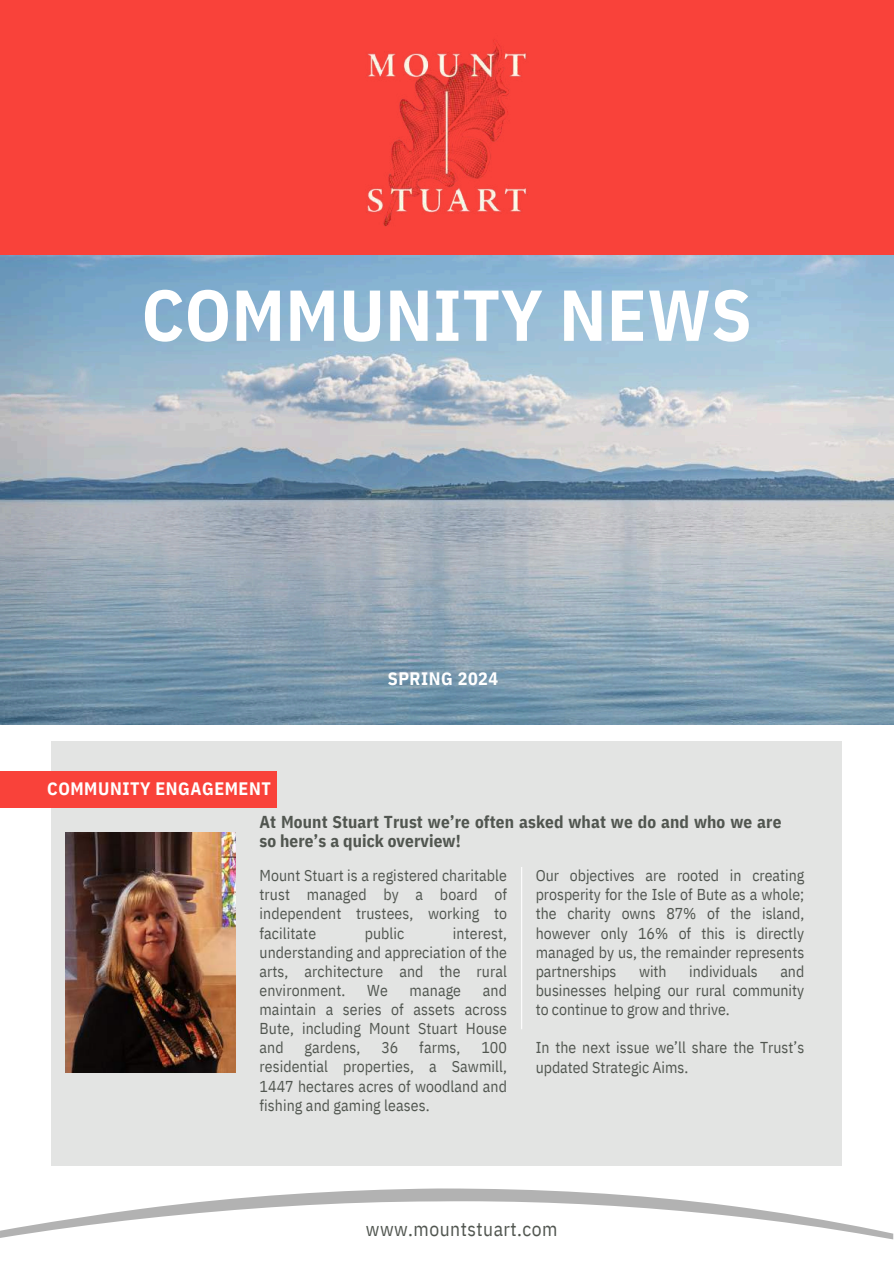
<style>
.page{position:relative;width:894px;height:1264px;background:#fff}
.page>*{position:absolute;margin:0;border:0;box-sizing:border-box;transform-origin:0 0}
.t1{font:700 72px "IBM Plex Sans Cond";letter-spacing:.01em;color:#fff}
.t2{font:19.5px "IBM Plex Sans Cond";letter-spacing:.025em;color:#515650}
.t3{font:700 18px "IBM Plex Sans Cond";letter-spacing:.03em;color:#fff}
.t4{font:700 17.25px/19.2px "IBM Plex Sans Cond";letter-spacing:.005em;color:#515650}
.t5{font:15.75px/19.2px "IBM Plex Sans Cond";letter-spacing:.005em;color:#515650;text-align:justify}
</style>
<div class="page">
<div style="left:51px;top:741px;width:790px;height:424px;background:#e3e4e3"></div>
<img style="left:66px;top:832px;width:170px;height:240px">
<div style="left:0;top:0;width:893px;height:257px;background:#f9423a"></div>
<img style="left:366px;top:40px;width:162px;height:187px">
<img style="left:0;top:255px;width:893px;height:469px">
<div style="left:0;top:771px;width:276px;height:36px;background:#f9423a"></div>
<svg style="left:0;top:1188px;width:893px;height:51px"></svg>
<hr style="left:521px;top:867px;width:1px;height:162px;background:#fff">
<h1 class="t1" style="left:142px;top:267px;width:611px">COMMUNITY NEWS</h1>
<p class="t3" style="left:387px;top:666px;width:112px">SPRING 2024</p>
<p class="t3" style="left:47px;top:777px;width:225px">COMMUNITY ENGAGEMENT</p>
<p class="t4" style="left:259px;top:812px;width:523px">At Mount Stuart Trust we’re often asked what we do and who we are so here’s a quick overview!</p>
<p class="t5" style="left:259px;top:865px;width:249px">Mount Stuart is a registered charitable trust managed by a board of independent trustees, working to facilitate</p>
<p class="t5" style="left:535px;top:865px;width:270px">Our objectives are rooted in creating prosperity for the Isle of Bute as a whole; the charity owns 87% of the island, however only 16% of this is directly managed by us, the remainder represents partnerships</p>
<p class="t5" style="left:364px;top:923px;width:41px">public</p>
<p class="t5" style="left:259px;top:923px;width:249px;text-indent:193px">interest, understanding and appreciation of the arts, architecture and the rural environment.</p>
<p class="t5" style="left:535px;top:961px;width:270px;text-indent:244px">and businesses helping our rural community to continue to grow and thrive.</p>
<p class="t5" style="left:535px;top:1037px;width:270px">In the next issue we’ll share the Trust’s updated Strategic Aims.</p>
<p class="t5" style="left:638px;top:961px;width:29px">with</p>
<p class="t5" style="left:689px;top:961px;width:70px">individuals</p>
<p class="t5" style="left:259px;top:980px;width:249px;text-indent:223px">and maintain a series of assets across Bute, including Mount Stuart House and</p>
<p class="t5" style="left:367px;top:980px;width:22px">We</p>
<p class="t5" style="left:409px;top:980px;width:53px">manage</p>
<p class="t5" style="left:304px;top:1037px;width:57px">gardens,</p>
<p class="t5" style="left:381px;top:1037px;width:19px">36</p>
<p class="t5" style="left:419px;top:1037px;width:43px">farms,</p>
<p class="t5" style="left:259px;top:1037px;width:249px;text-indent:222px">100 residential properties, a Sawmill, 1447 hectares acres of woodland and fishing and gaming leases.</p>
<p class="t2" style="left:366px;top:1215px;width:193px">www.mountstuart.com</p>
</div>
